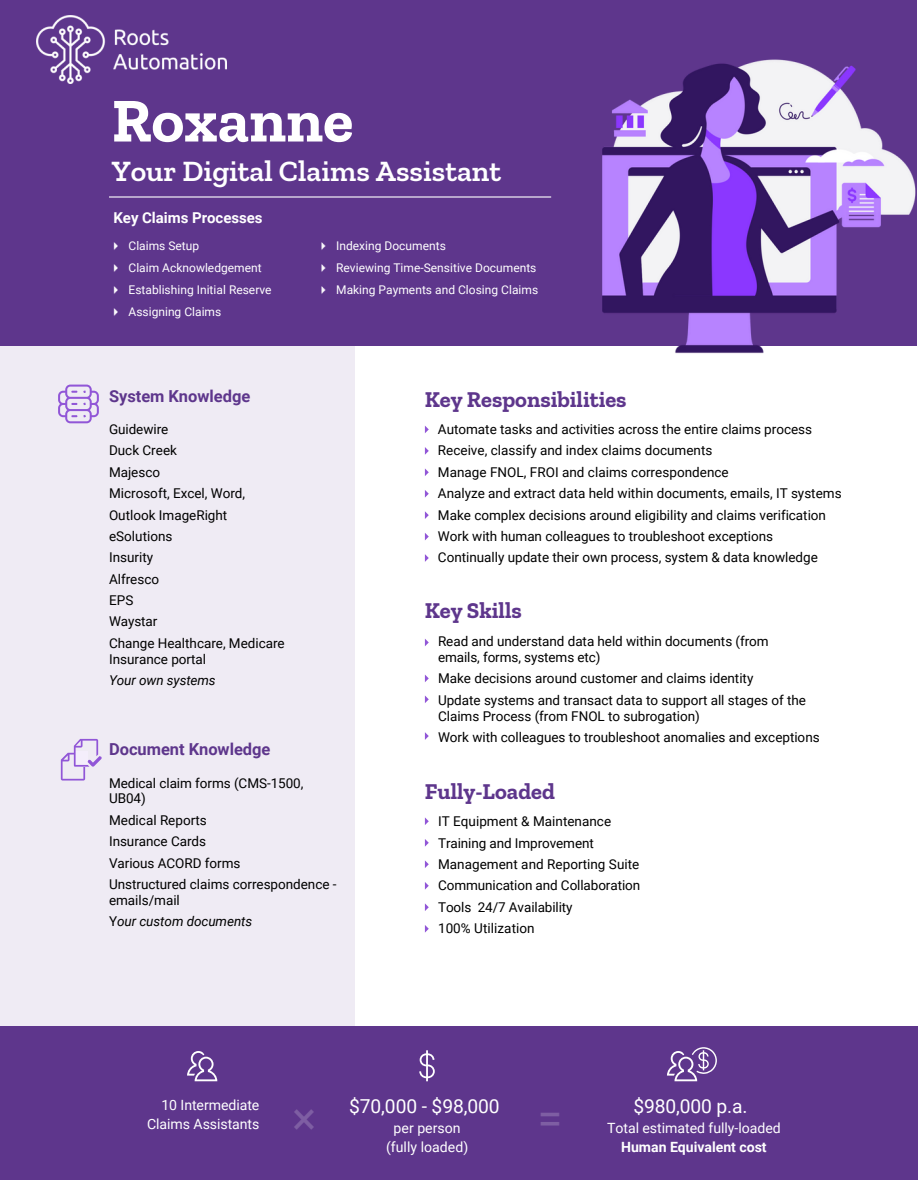
<style>
.page{position:relative;width:918px;height:1188px;background:#fff}
.page>*{position:absolute;margin:0;border:0;box-sizing:border-box;transform-origin:0 0}
.t1{font:700 62.4px "Zilla Slab";color:#fff}
.t2{font:45.3px "Roboto";color:#7e5ea3}
.t3{font:600 30px "Zilla Slab";color:#fff}
.t4{font:700 22.5px "Zilla Slab";color:#5e368c}
.t5{font:19.2px "Roboto";letter-spacing:-.005em;color:#fff}
.t6{font:700 16.5px "Roboto";color:#5e368c}
.t7{font:700 15px "Roboto";letter-spacing:-.005em;color:#fff}
.t8{font:14.1px/19.2px "Roboto";color:#fff;text-align:center}
.t9{font:13.5px/21.3px "Roboto";color:#000}
.t10{font:italic 13.5px "Roboto";letter-spacing:-.005em;color:#000}
.t11{font:12px "Roboto";letter-spacing:.005em;color:#fff}
.s1{font-style:normal}
.s2{font-weight:700}
</style>
<div class="page">
<div style="left:0;top:719px;width:326px;height:304px;background:#efebf4"></div>
<svg style="left:61px;top:739px;width:41px;height:42px"></svg>
<div style="left:151px;top:340px;width:203px;height:717px;background:#efebf4"></div>
<div style="left:0;top:351px;width:323px;height:372px;background:#efebf4"></div>
<svg style="left:58px;top:385px;width:41px;height:38px"></svg>
<div style="left:0;top:1026px;width:918px;height:154px;background:#5e368c"></div>
<svg style="left:187px;top:1051px;width:30px;height:30px"></svg>
<svg style="left:419px;top:1050px;width:16px;height:31px"></svg>
<svg style="left:667px;top:1047px;width:50px;height:34px"></svg>
<div style="left:1px;top:0;width:916px;height:346px;background:#5e368c"></div>
<img style="left:37px;top:16px;width:190px;height:67px">
<img style="left:602px;top:59px;width:314px;height:295px">
<hr style="left:109px;top:196px;width:442px;height:2px;background:#fff">
<svg style="left:425px;top:639px;width:4px;height:7px"></svg>
<svg style="left:425px;top:675px;width:4px;height:7px"></svg>
<svg style="left:425px;top:695px;width:4px;height:8px"></svg>
<svg style="left:425px;top:732px;width:4px;height:8px"></svg>
<svg style="left:425px;top:817px;width:4px;height:8px"></svg>
<svg style="left:425px;top:860px;width:4px;height:8px"></svg>
<svg style="left:425px;top:839px;width:4px;height:8px"></svg>
<svg style="left:425px;top:882px;width:4px;height:8px"></svg>
<svg style="left:425px;top:903px;width:4px;height:8px"></svg>
<svg style="left:425px;top:925px;width:4px;height:8px"></svg>
<svg style="left:425px;top:426px;width:4px;height:7px"></svg>
<svg style="left:425px;top:447px;width:4px;height:8px"></svg>
<svg style="left:425px;top:468px;width:4px;height:8px"></svg>
<svg style="left:425px;top:490px;width:4px;height:8px"></svg>
<svg style="left:425px;top:511px;width:4px;height:8px"></svg>
<svg style="left:425px;top:533px;width:4px;height:7px"></svg>
<svg style="left:425px;top:554px;width:4px;height:8px"></svg>
<svg style="left:114px;top:264px;width:4px;height:8px"></svg>
<svg style="left:321px;top:264px;width:5px;height:8px"></svg>
<svg style="left:114px;top:242px;width:4px;height:8px"></svg>
<svg style="left:321px;top:242px;width:5px;height:8px"></svg>
<svg style="left:114px;top:308px;width:4px;height:8px"></svg>
<svg style="left:114px;top:286px;width:4px;height:8px"></svg>
<svg style="left:321px;top:286px;width:5px;height:8px"></svg>
<p class="t1" style="left:112px;top:83px;width:243px">Roxanne</p>
<p class="t3" style="left:112px;top:153px;width:391px">Your Digital Claims Assistant</p>
<p class="t7" style="left:114px;top:209px;width:151px">Key Claims Processes</p>
<p class="t11" style="left:129px;top:239px;width:72px">Claims Setup</p>
<p class="t11" style="left:336px;top:239px;width:111px">Indexing Documents</p>
<p class="t11" style="left:129px;top:260px;width:135px">Claim Acknowledgement</p>
<p class="t11" style="left:336px;top:260px;width:202px">Reviewing Time-Sensitive Documents</p>
<p class="t11" style="left:129px;top:283px;width:145px">Establishing Initial Reserve</p>
<p class="t11" style="left:336px;top:283px;width:204px">Making Payments and Closing Claims</p>
<p class="t11" style="left:129px;top:304px;width:94px">Assigning Claims</p>
<p class="t6" style="left:109px;top:387px;width:143px">System Knowledge</p>
<p class="t9" style="left:109px;top:419px;width:61px">Guidewire</p>
<p class="t9" style="left:109px;top:440px;width:69px">Duck Creek</p>
<p class="t9" style="left:109px;top:462px;width:53px">Majesco</p>
<p class="t9" style="left:109px;top:483px;width:138px">Microsoft, Excel, Word,<br>Outlook ImageRight</p>
<p class="t9" style="left:109px;top:526px;width:65px">eSolutions</p>
<p class="t9" style="left:109px;top:547px;width:46px">Insurity</p>
<p class="t9" style="left:109px;top:568px;width:52px">Alfresco</p>
<p class="t9" style="left:109px;top:590px;width:26px">EPS</p>
<p class="t9" style="left:109px;top:611px;width:50px">Waystar</p>
<p class="t9" style="left:109px;top:633px;width:177px">Change Healthcare, Medicare</p>
<p class="t9" style="left:109px;top:648px;width:99px">Insurance portal</p>
<p class="t10" style="left:109px;top:672px;width:108px">Your own systems</p>
<p class="t6" style="left:109px;top:740px;width:163px">Document Knowledge</p>
<p class="t9" style="left:109px;top:775px;width:196px;line-height:15.8px">Medical claim forms (CMS-1500,<br>UB04)</p>
<p class="t9" style="left:109px;top:810px;width:99px">Medical Reports</p>
<p class="t9" style="left:109px;top:831px;width:99px">Insurance Cards</p>
<p class="t9" style="left:109px;top:852px;width:133px">Various ACORD forms</p>
<p class="t9" style="left:109px;top:877px;width:229px;line-height:15.8px">Unstructured claims correspondence - emails/mail</p>
<p class="t10" style="left:109px;top:914px;width:145px"><span class="s1">Y</span>our custom documents</p>
<p class="t4" style="left:425px;top:386px;width:203px">Key Responsibilities</p>
<p class="t9" style="left:438px;top:419px;width:376px">Automate tasks and activities across the entire claims process</p>
<p class="t9" style="left:438px;top:440px;width:276px">Receive, classify and index claims documents</p>
<p class="t9" style="left:438px;top:462px;width:292px">Manage FNOL, FROI and claims correspondence</p>
<p class="t9" style="left:438px;top:483px;width:405px">Analyze and extract data held within documents, emails, IT systems<br>Make complex decisions around eligibility and claims verification</p>
<p class="t9" style="left:438px;top:526px;width:337px">Work with human colleagues to troubleshoot exceptions</p>
<p class="t9" style="left:438px;top:547px;width:381px">Continually update their own process, system &amp; data knowledge</p>
<p class="t4" style="left:425px;top:597px;width:99px">Key Skills</p>
<p class="t9" style="left:438px;top:631px;width:332px">Read and understand data held within documents (from</p>
<p class="t9" style="left:438px;top:647px;width:164px">emails, forms, systems etc)</p>
<p class="t9" style="left:438px;top:668px;width:317px">Make decisions around customer and claims identity</p>
<p class="t9" style="left:438px;top:692px;width:369px;line-height:15.8px">Update systems and transact data to support all stages of the<br>Claims Process (from FNOL to subrogation)</p>
<p class="t9" style="left:438px;top:727px;width:383px">Work with colleagues to troubleshoot anomalies and exceptions</p>
<p class="t4" style="left:425px;top:777px;width:132px">Fully-Loaded</p>
<p class="t9" style="left:438px;top:811px;width:175px">IT Equipment &amp; Maintenance</p>
<p class="t9" style="left:438px;top:832px;width:157px">Training and Improvement</p>
<p class="t9" style="left:438px;top:854px;width:203px">Management and Reporting Suite</p>
<p class="t9" style="left:438px;top:875px;width:204px">Communication and Collaboration<br>Tools 24/7 Availability</p>
<p class="t9" style="left:438px;top:918px;width:98px">100% Utilization</p>
<p class="t8" style="left:147px;top:1096px;width:114px;text-align:right">10 Intermediate<br>Claims Assistants</p>
<p class="t5" style="left:349px;top:1095px;width:152px">$70,000 - $98,000</p>
<p class="t5" style="left:634px;top:1095px;width:115px">$980,000 p.a.</p>
<p class="t2" style="left:292px;top:1092px;width:26px">×</p>
<p class="t2" style="left:538px;top:1092px;width:26px">=</p>
<p class="t8" style="left:386px;top:1119px;width:84px">per person (fully loaded)</p>
<p class="t8" style="left:607px;top:1119px;width:175px">Total estimated fully-loaded<br><span class="s2">Human Equivalent cost</span></p>
</div>
